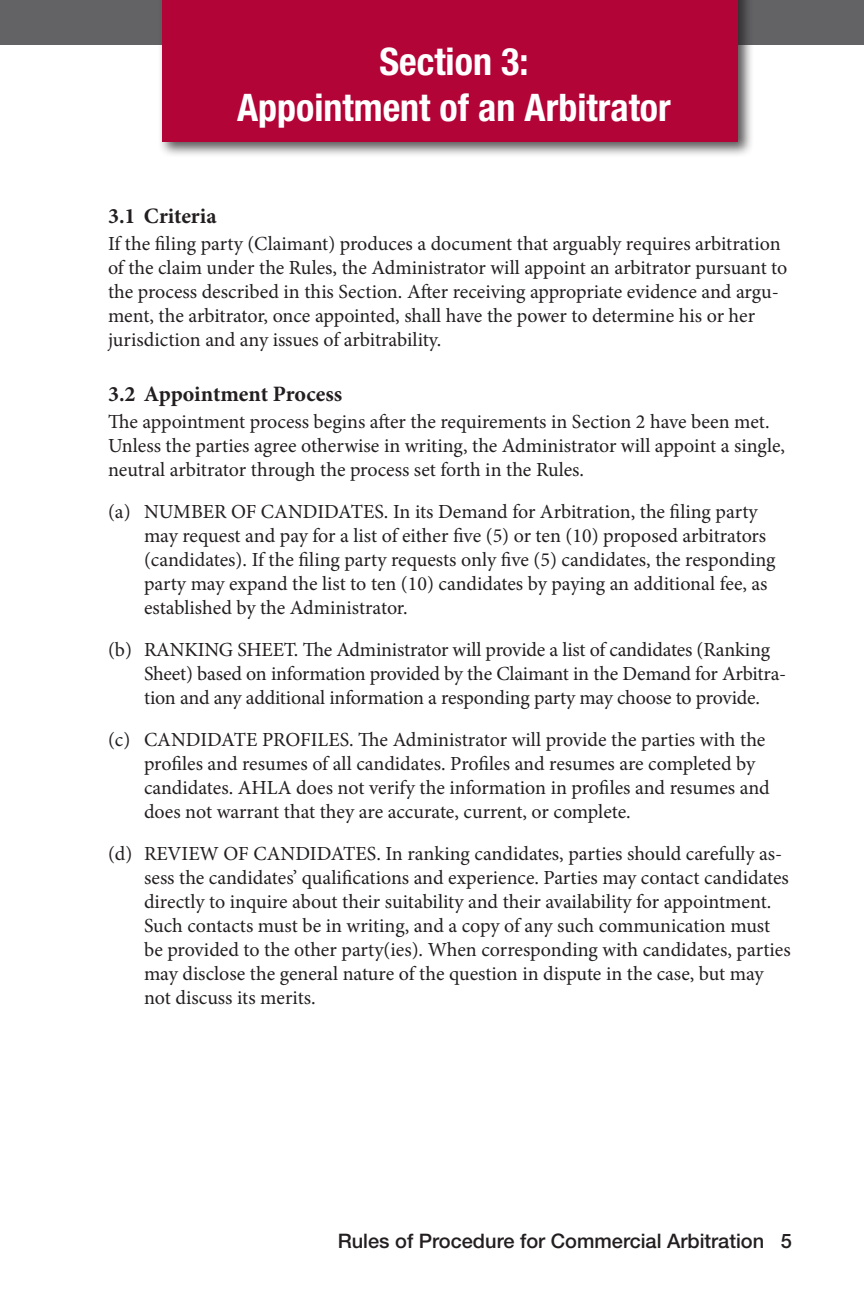
<style>
.page{position:relative;width:864px;height:1296px;background:#fff}
.page>*{position:absolute;margin:0;border:0;box-sizing:border-box;transform-origin:0 0}
.Section_Header{font:700 condensed 38px/45.6px "Helvetica Neue LT Std";color:#fff;text-align:center}
.Subheads{font:700 22px "Minion Pro";letter-spacing:-.005em;color:#231f20}
.level_text_ie___a{font:20px/24px "Minion Pro";letter-spacing:-.005em;color:#231f20}
.Body{font:20px/24px "Minion Pro";color:#231f20}
.t1{font:500 20px "Helvetica Neue LT Std";color:#231f20}
</style>
<div class="page">
<div style="left:0;top:0;width:864px;height:45px;background:#636366"></div>
<div style="left:158px;top:0;width:597px;height:158px;background:#231f20;opacity:.75"></div>
<div style="left:162px;top:0;width:576px;height:141px;background:#b30437"></div>
<p class="Section_Header" style="left:237px;top:39px;width:435px">Section 3:<br>Appointment of an Arbitrator</p>
<p class="Subheads" style="left:108px;top:201px;width:110px">3.1 Criteria</p>
<p class="Body" style="left:108px;top:232px;width:681px">If the filing party (Claimant) produces a document that arguably requires arbitration of the claim under the Rules, the Administrator will appoint an arbitrator pursuant to the process described in this Section. After receiving appropriate evidence and argu&shy;ment, the arbitrator, once appointed, shall have the power to determine his or her jurisdiction and any issues of arbitrability.</p>
<p class="Subheads" style="left:108px;top:378px;width:236px">3.2 Appointment Process</p>
<p class="Body" style="left:108px;top:409px;width:679px">The appointment process begins after the requirements in Section 2 have been met.<br>Unless the parties agree otherwise in writing, the Administrator will appoint a single, neutral arbitrator through the process set forth in the Rules.</p>
<p class="level_text_ie___a" style="left:144px;top:499px;width:633px;text-indent:-36px">(a) NUMBER OF CANDIDATES. In its Demand for Arbitration, the filing party may request and pay for a list of either five (5) or ten (10) proposed arbitrators (candidates). If the filing party requests only five (5) candidates, the responding party may expand the list to ten (10) candidates by paying an additional fee, as established by the Administrator.</p>
<p class="level_text_ie___a" style="left:144px;top:637px;width:644px;text-indent:-36px">(b) RANKING SHEET. The Administrator will provide a list of candidates (Ranking<br>Sheet) based on information provided by the Claimant in the Demand for Arbitra&shy;tion and any additional information a responding party may choose to provide.</p>
<p class="level_text_ie___a" style="left:144px;top:727px;width:627px;text-indent:-36px">(c) CANDIDATE PROFILES. The Administrator will provide the parties with the profiles and resumes of all candidates. Profiles and resumes are completed by candidates. AHLA does not verify the information in profiles and resumes and does not warrant that they are accurate, current, or complete.</p>
<p class="level_text_ie___a" style="left:144px;top:841px;width:648px;text-indent:-36px">(d) REVIEW OF CANDIDATES. In ranking candidates, parties should carefully as&shy;sess the candidates’ qualifications and experience. Parties may contact candidates directly to inquire about their suitability and their availability for appointment.<br>Such contacts must be in writing, and a copy of any such communication must be provided to the other party(ies). When corresponding with candidates, parties may disclose the general nature of the question in dispute in the case, but may not discuss its merits.</p>
<p class="t1" style="left:338px;top:1229px;width:456px">Rules of Procedure for Commercial Arbitration 5</p>
</div>
